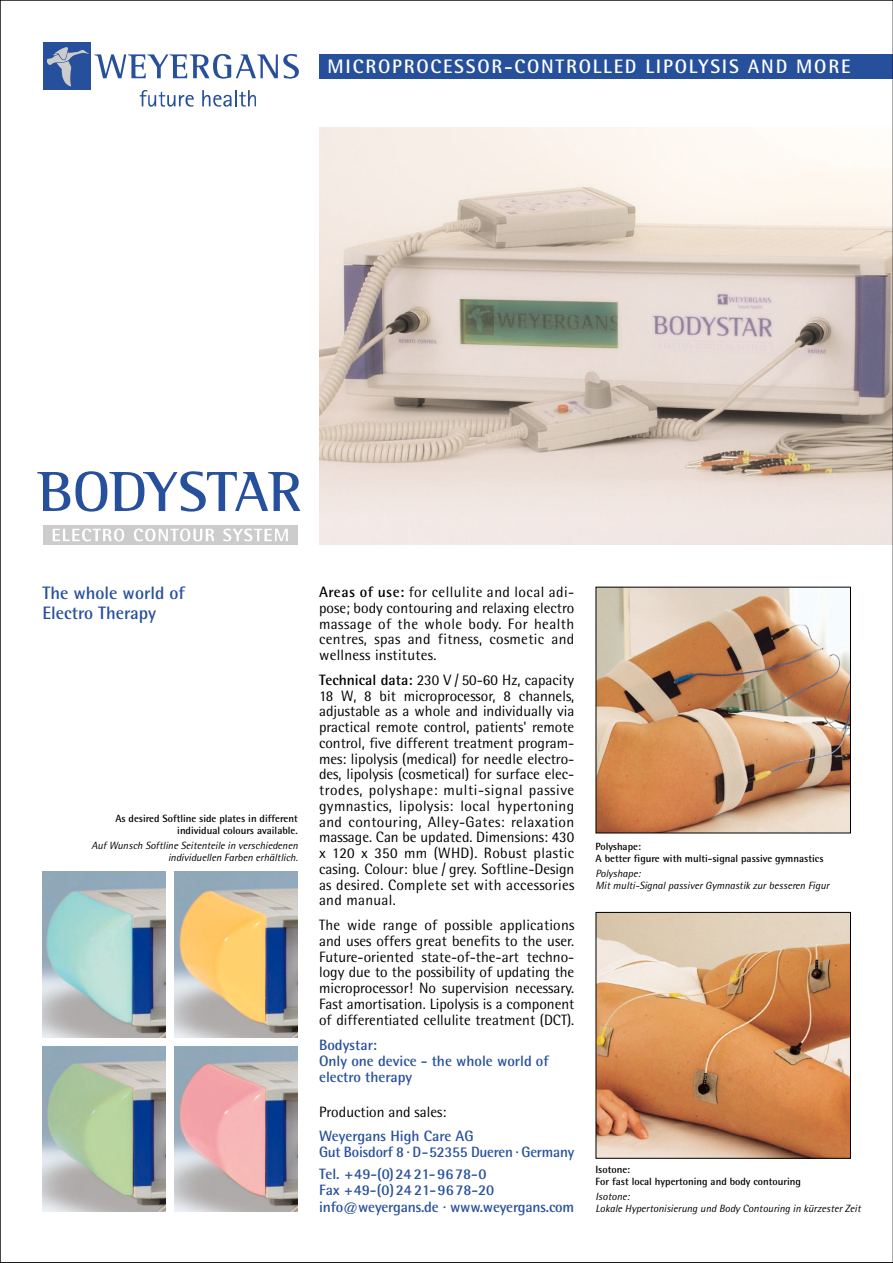
<style>
.page{position:relative;width:893px;height:1263px;background:#fff}
.page>*{position:absolute;margin:0;border:0;box-sizing:border-box;transform-origin:0 0}
.t1{font:700 19.5px "Rotis Semi Sans";letter-spacing:.09em;color:#fff}
.t2{font:700 18px/19.5px "Rotis Semi Sans";color:#27509c}
.t3{font:15px/15.8px "Rotis Semi Sans";letter-spacing:.02em;color:#000;text-align:justify}
.t4{font:700 15px/16.5px "Rotis Semi Sans";color:#27509c}
.t5{font:15px "Rotis Semi Sans";color:#000}
.t6{font:italic 10.5px/12px "Rotis Semi Sans";color:#000}
.t7{font:700 10.5px/12px "Rotis Semi Sans";color:#000}
.s1{font-weight:700}
</style>
<div class="page">
<div style="left:43px;top:42px;width:47px;height:48px;background:#27509c"></div>
<svg style="left:47px;top:47px;width:252px;height:60px"></svg>
<div style="left:319px;top:54px;width:573px;height:25px;background:#27509c"></div>
<img style="left:597px;top:589px;width:251px;height:242px">
<img style="left:319px;top:128px;width:571px;height:416px">
<svg style="left:37px;top:471px;width:263px;height:41px"></svg>
<div style="left:43px;top:525px;width:254px;height:20px;background:#ccc"></div>
<svg style="left:53px;top:529px;width:71px;height:12px"></svg>
<svg style="left:134px;top:529px;width:80px;height:12px"></svg>
<svg style="left:223px;top:529px;width:65px;height:12px"></svg>
<img style="left:43px;top:872px;width:123px;height:165px">
<img style="left:43px;top:1046px;width:123px;height:166px">
<img style="left:174px;top:872px;width:124px;height:165px">
<img style="left:174px;top:1046px;width:124px;height:166px">
<img style="left:597px;top:914px;width:251px;height:243px">
<div style="left:595px;top:912px;width:255px;height:247px;border:1px solid #000"></div>
<h1 class="t1" style="left:327px;top:60px;width:524px">MICROPROCESSOR-CONTROLLED LIPOLYSIS AND MORE</h1>
<p class="t2" style="left:43px;top:585px;width:144px">The whole world of<br>Electro Therapy</p>
<p class="t7" style="left:115px;top:813px;width:184px;text-align:right">As desired Softline side plates in different individual colours available.</p>
<p class="t6" style="left:91px;top:840px;width:208px;text-align:right">Auf Wunsch Softline Seitenteile in verschiedenen individuellen Farben erhältlich.</p>
<p class="t3" style="left:319px;top:586px;width:257px"><span class="s1">Areas of use:</span> for cellulite and local adi&shy;pose; body contouring and relaxing electro massage of the whole body. For health centres, spas and fitness, cosmetic and wellness institutes.</p>
<p class="t3" style="left:319px;top:673px;width:257px"><span class="s1">Technical data:</span> 230 V / 50-60 Hz, capacity 18 W, 8 bit microprocessor, 8 channels, adjustable as a whole and individually via practical remote control, patients' remote control, five different treatment program&shy;mes: lipolysis (medical) for needle electro&shy;des, lipolysis (cosmetical) for surface elec&shy;trodes, polyshape: multi-signal passive gymnastics, lipolysis: local hypertoning and contouring, Alley-Gates: relaxation massage. Can be updated. Dimensions: 430 x 120 x 350 mm (WHD). Robust plastic casing. Colour: blue / grey. Softline-Design as desired. Complete set with accessories and manual.</p>
<p class="t3" style="left:319px;top:919px;width:257px">The wide range of possible applications and uses offers great benefits to the user.<br>Future-oriented state-of-the-art techno&shy;logy due to the possibility of updating the microprocessor! No supervision necessary.<br>Fast amortisation. Lipolysis is a component of differentiated cellulite treatment (DCT).</p>
<p class="t4" style="left:319px;top:1039px;width:231px;line-height:15.8px">Bodystar:<br>Only one device - the whole world of electro therapy</p>
<p class="t5" style="left:319px;top:1107px;width:129px">Production and sales:</p>
<p class="t4" style="left:319px;top:1129px;width:257px">Weyergans High Care AG<br>Gut Boisdorf 8 · D-52355 Dueren · Germany</p>
<p class="t4" style="left:319px;top:1167px;width:257px">Tel. +49-(0)24 21-9678-0<br>Fax +49-(0)24 21-9678-20 info@weyergans.de · www.weyergans.com</p>
<p class="t7" style="left:595px;top:841px;width:229px">Polyshape:<br>A better figure with multi-signal passive gymnastics</p>
<p class="t6" style="left:595px;top:868px;width:235px">Polyshape:<br>Mit multi-Signal passiver Gymnastik zur besseren Figur</p>
<p class="t7" style="left:595px;top:1164px;width:207px">Isotone:<br>For fast local hypertoning and body contouring</p>
<p class="t6" style="left:595px;top:1191px;width:267px">Isotone:<br>Lokale Hypertonisierung und Body Contouring in kürzester Zeit</p>
</div>
